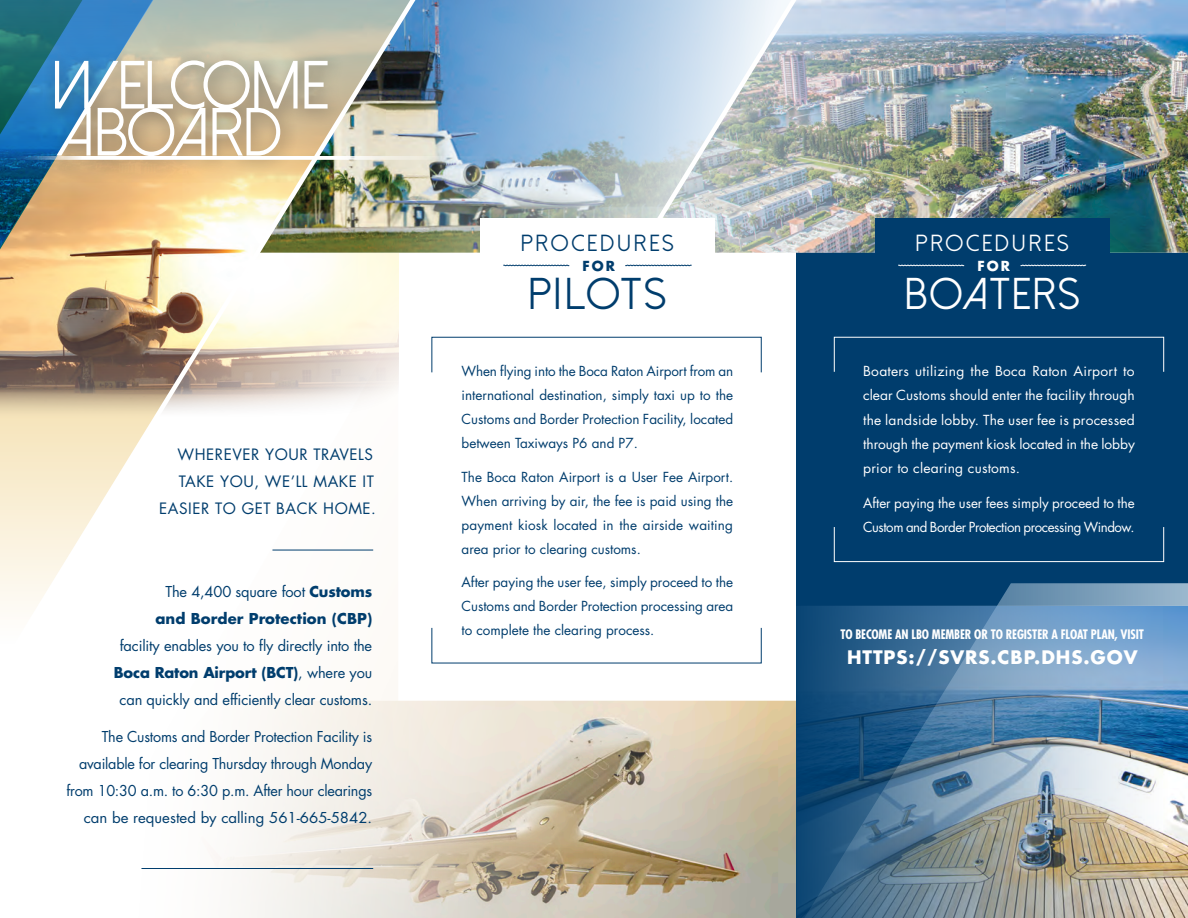
<style>
.page{position:relative;width:1188px;height:918px;background:#fff}
.page>*{position:absolute;margin:0;border:0;box-sizing:border-box;transform-origin:0 0}
.t1{font:67.95px "Dolce Vita";letter-spacing:.005em;color:#fff;scale:.95 1}
.t2{font:44.4px "Dolce Vita";letter-spacing:.065em;color:#fff}
.t3{font:44.4px "Dolce Vita";letter-spacing:.08em;color:#003d6d}
.t4{font:23.25px "Dolce Vita";letter-spacing:.14em;color:#003d6d}
.t5{font:23.25px "Dolce Vita";letter-spacing:.14em;color:#fff}
.t6{font:700 18.15px "Futura Std";letter-spacing:.05em;color:#fff}
.t7{font:15.3px/27.2px "Futura Std";letter-spacing:.035em;color:#003d6d;text-align:right}
.t8{font:14.55px/27px "Futura Std";letter-spacing:-.01em;color:#003d6d;text-align:right}
.t9{font:13.5px/24px "Futura Std";color:#003d6d;text-align:justify}
.t10{font:13.5px/24.3px "Futura Std";letter-spacing:-.005em;color:#fff;text-align:justify}
.t11{font:13.5px/24.3px "Futura Std";letter-spacing:-.03em;color:#fff}
.t12{font:700 13.5px "Futura Std";color:#003d6d}
.t13{font:700 13.5px "Futura Std";color:#fff}
.t14{font:700 condensed 12.75px "Futura Std";letter-spacing:-.01em;color:#fff}
.s1{font-weight:700}
</style>
<div class="page">
<img style="left:215px;top:701px;width:552px;height:217px">
<div style="left:796px;top:253px;width:392px;height:665px;background:#003d6d"></div>
<svg style="left:767px;top:583px;width:421px;height:335px"></svg>
<img style="left:442px;top:0;width:148px;height:253px">
<img style="left:813px;top:0;width:375px;height:253px">
<img style="left:796px;top:606px;width:392px;height:312px">
<hr style="left:5px;top:156px;width:498px;height:3px;background:#fff">
<svg style="left:590px;top:0;width:223px;height:253px;background:#beccd6"></svg>
<img style="left:0;top:0;width:442px;height:794px">
<div style="left:480px;top:218px;width:234px;height:81px;background:#fff"></div>
<div style="left:876px;top:218px;width:234px;height:81px;background:#003d6d"></div>
<svg style="left:625px;top:265px;width:67px;height:1px"></svg>
<svg style="left:503px;top:265px;width:67px;height:1px"></svg>
<svg style="left:1020px;top:265px;width:66px;height:1px"></svg>
<svg style="left:898px;top:265px;width:66px;height:1px"></svg>
<div style="left:834px;top:527px;width:330px;height:35px;border:1px solid #fff"></div>
<hr style="left:272px;top:550px;width:101px;height:1px;background:#003d6d">
<hr style="left:141px;top:868px;width:232px;height:1px;background:#003d6d">
<p class="t1" style="left:53px;top:51px;width:292px">WELCOME</p>
<p class="t1" style="left:56px;top:98px;width:238px">ABOARD</p>
<p class="t7" style="left:159px;top:441px;width:218px">WHEREVER YOUR TRAVELS<br>TAKE YOU, WE’LL MAKE IT<br>EASIER TO GET BACK HOME.</p>
<p class="t8" style="left:114px;top:578px;width:260px">The 4,400 square foot <span class="s1">Customs<br>and Border Protection (CBP) </span>facility enables you to fly directly into the <span class="s1">Boca Raton Airport (BCT)</span>, where you can quickly and efficiently clear customs.</p>
<p class="t8" style="left:66px;top:724px;width:307px">The Customs and Border Protection Facility is available for clearing Thursday through Monday from 10:30 a.m. to 6:30 p.m. After hour clearings can be requested by calling 561-665-5842.</p>
<p class="t4" style="left:521px;top:231px;width:154px">PROCEDURES</p>
<p class="t3" style="left:529px;top:271px;width:139px">PILOTS</p>
<p class="t12" style="left:583px;top:257px;width:34px">FOR</p>
<p class="t9" style="left:462px;top:359px;width:273px">When flying into the Boca Raton Airport from an international destination, simply taxi up to the Customs and Border Protection Facility, located between Taxiways P6 and P7.</p>
<p class="t9" style="left:462px;top:465px;width:273px">The Boca Raton Airport is a User Fee Airport.<br>When arriving by air, the fee is paid using the payment kiosk located in the airside waiting area prior to clearing customs.</p>
<p class="t9" style="left:462px;top:571px;width:273px">After paying the user fee, simply proceed to the Customs and Border Protection processing area to complete the clearing process.</p>
<p class="t5" style="left:916px;top:231px;width:154px">PROCEDURES</p>
<p class="t2" style="left:905px;top:271px;width:175px">BOATERS</p>
<p class="t13" style="left:977px;top:257px;width:34px">FOR</p>
<p class="t10" style="left:863px;top:359px;width:273px">Boaters utilizing the Boca Raton Airport to clear Customs should enter the facility through the landside lobby. The user fee is processed through the payment kiosk located in the lobby prior to clearing customs.</p>
<p class="t11" style="left:863px;top:491px;width:273px">After paying the user fees simply proceed to the<br>Custom and Border Protection processing Window.</p>
<p class="t14" style="left:840px;top:627px;width:305px">TO BECOME AN LBO MEMBER OR TO REGISTER A FLOAT PLAN, VISIT</p>
<p class="t6" style="left:847px;top:645px;width:292px">HTTPS://SVRS.CBP.DHS.GOV</p>
</div>
